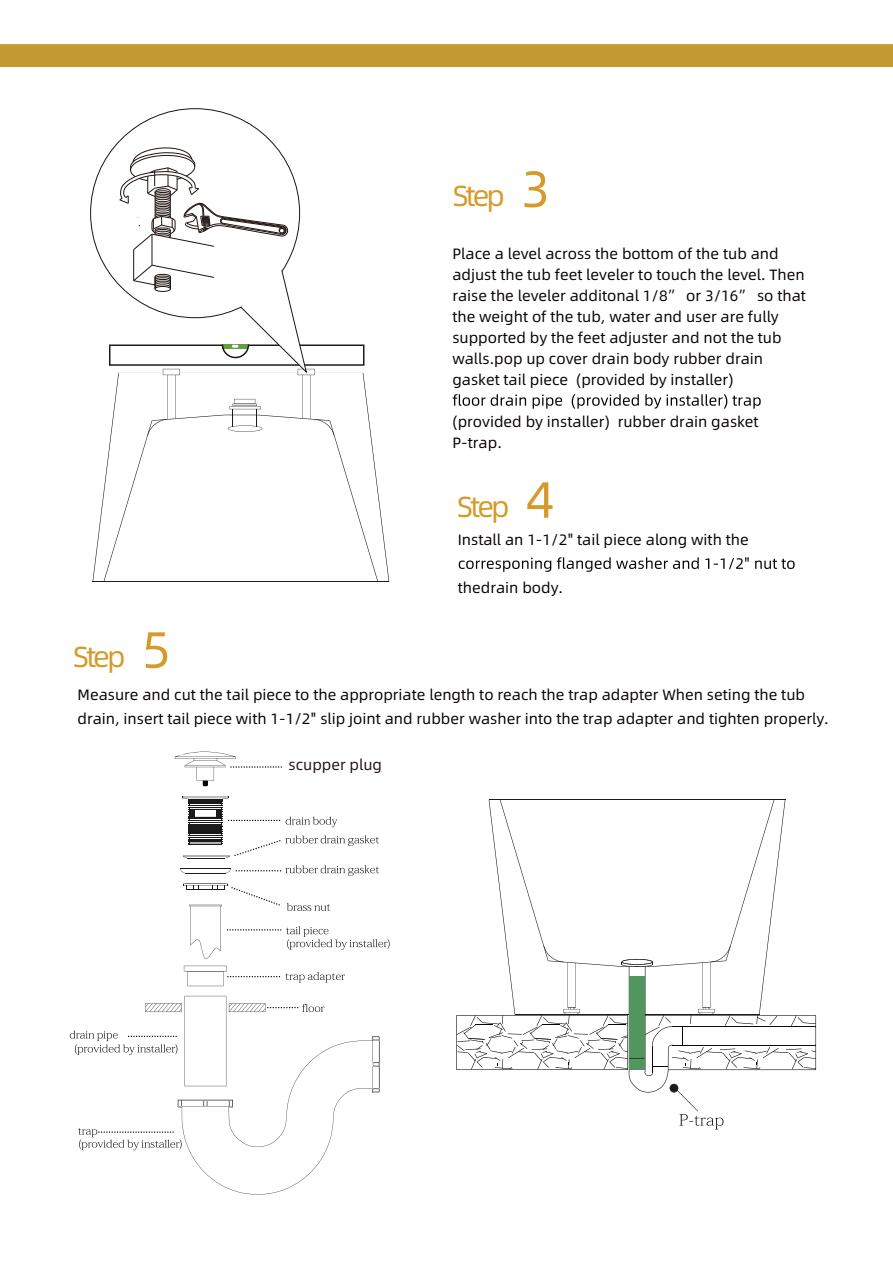
<style>
.page{position:relative;width:893px;height:1263px;background:#fff}
.page>*{position:absolute;margin:0;border:0;box-sizing:border-box;transform-origin:0 0}
.t1{font:28.95px "Alibaba Pu Hui Ti R";letter-spacing:-.1em;color:#d59a2a}
.t2{font:15px/21px "Alibaba Pu Hui Ti R";color:#090203}
.t3{font:15px "Alibaba Pu Hui Ti R";color:#1f1411}
.s1{font-size:51px}
</style>
<div class="page">
<hr style="left:489px;top:799px;width:296px;height:1px;background:#1b1b1c">
<svg style="left:93px;top:489px;width:296px;height:93px"></svg>
<svg style="left:456px;top:800px;width:360px;height:329px"></svg>
<hr style="left:180px;top:868px;width:51px;height:1px;background:#1b1b1c">
<hr style="left:185px;top:873px;width:41px;height:1px;background:#1b1b1c">
<svg style="left:182px;top:797px;width:197px;height:62px"></svg>
<svg style="left:70px;top:996px;width:310px;height:198px"></svg>
<svg style="left:175px;top:752px;width:107px;height:34px"></svg>
<svg style="left:226px;top:865px;width:153px;height:11px"></svg>
<svg style="left:183px;top:883px;width:207px;height:76px"></svg>
<svg style="left:184px;top:966px;width:161px;height:20px"></svg>
<svg style="left:453px;top:394px;width:308px;height:15px"></svg>
<svg style="left:459px;top:557px;width:336px;height:15px"></svg>
<div style="left:0;top:45px;width:893px;height:20px;background:#c9a031"></div>
<hr style="left:152px;top:234px;width:1px;height:31px;background:#1f1411">
<hr style="left:133px;top:250px;width:1px;height:31px;background:#1f1411">
<svg style="left:119px;top:147px;width:170px;height:103px"></svg>
<svg style="left:104px;top:264px;width:274px;height:318px"></svg>
<div style="left:0;top:46px;width:893px;height:20px;background:#c29a33"></div>
<h1 class="t1" style="left:452px;top:174px;width:99px">Step <span class="s1">3</span></h1>
<p class="t2" style="left:452px;top:242px;width:355px">Place a level across the bottom of the tub and adjust the tub feet leveler to touch the level. Then raise the leveler additonal 1/8” or 3/16” so that the weight of the tub, water and user are fully supported by the feet adjuster and not the tub walls.pop up cover drain body rubber drain gasket tail piece (provided by installer)</p>
<p class="t2" style="left:452px;top:410px;width:308px">(provided by installer) rubber drain gasket<br>P-trap.</p>
<h1 class="t1" style="left:457px;top:485px;width:99px">Step <span class="s1">4</span></h1>
<h1 class="t1" style="left:73px;top:635px;width:99px">Step <span class="s1">5</span></h1>
<p class="t2" style="left:458px;top:528px;width:292px">Install an 1-1/2" tail piece along with the</p>
<p class="t2" style="left:458px;top:576px;width:107px">thedrain body.</p>
<p class="t2" style="left:78px;top:681px;width:753px;line-height:24px">Measure and cut the tail piece to the appropriate length to reach the trap adapter When seting the tub drain, insert tail piece with 1-1/2" slip joint and rubber washer into the trap adapter and tighten properly.</p>
<p class="t3" style="left:288px;top:754px;width:95px">scupper plug</p>
</div>
